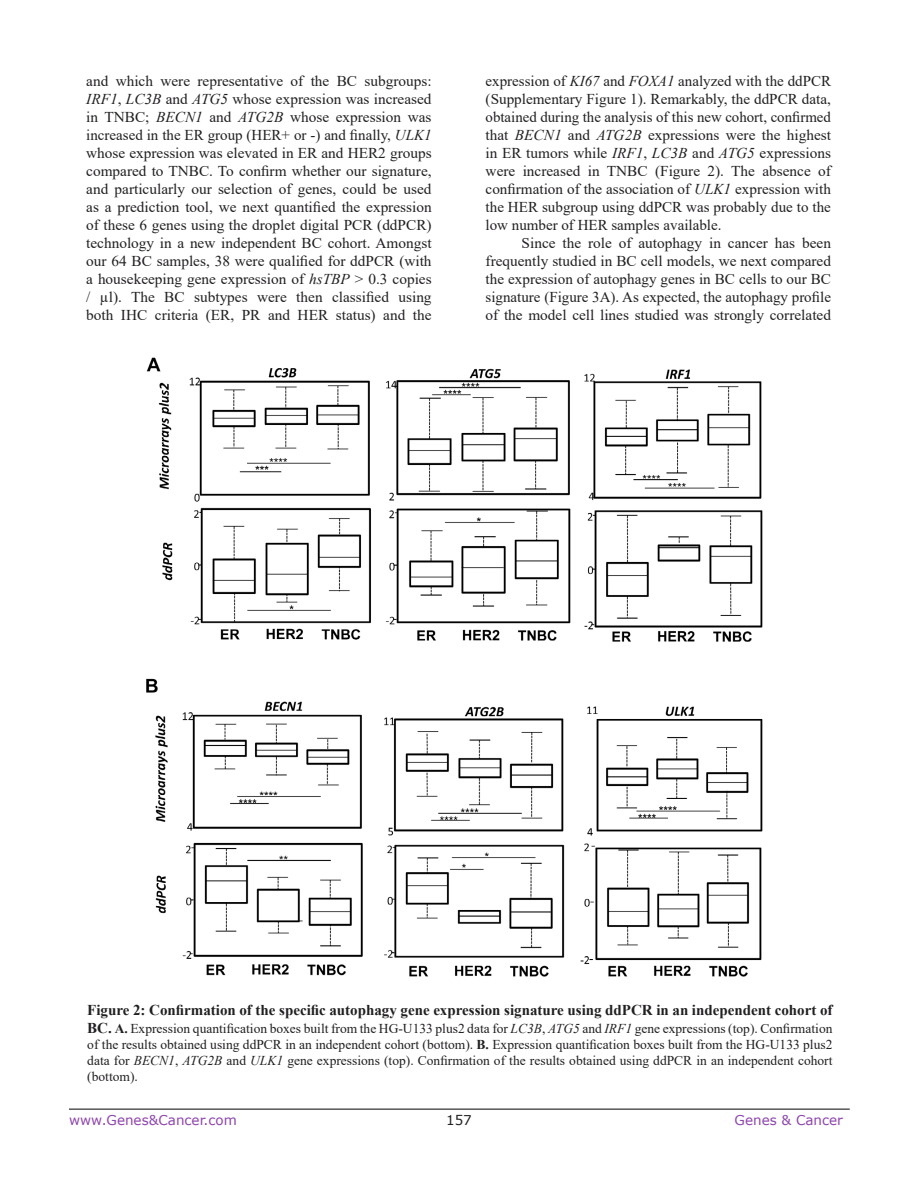
<style>
.page{position:relative;width:918px;height:1188px;background:#fff}
.page>*{position:absolute;margin:0;border:0;box-sizing:border-box;transform-origin:0 0}
.t1{font:15px/18px "Times New Roman";color:#221f22;text-align:justify}
.t2{font:700 15px "Times New Roman";color:#221f22}
.t3{font:13.5px/16.2px "Times New Roman";color:#221f22;text-align:justify}
.t4{font:13.5px "Verdana";color:#8e44ad}
.t5{font:13.5px "Verdana";color:#221f22}
.s1{font-style:italic}
.s2{font-weight:700;font-size:15px}
.s3{font-weight:700}
</style>
<div class="page">
<hr style="left:69px;top:1109px;width:781px;height:1px;background:#000">
<img style="left:146px;top:357px;width:617px;height:620px">
<p class="t1" style="left:86px;top:71px;width:347px">and which were representative of the BC subgroups:<br><span class="s1">IRF1</span>, <span class="s1">LC3B</span> and <span class="s1">ATG5</span> whose expression was increased in TNBC; <span class="s1">BECN1</span> and <span class="s1">ATG2B</span> whose expression was increased in the ER group (HER+ or -) and finally, <span class="s1">ULK1 </span>whose expression was elevated in ER and HER2 groups compared to TNBC. To confirm whether our signature, and particularly our selection of genes, could be used as a prediction tool, we next quantified the expression of these 6 genes using the droplet digital PCR (ddPCR) technology in a new independent BC cohort. Amongst our 64 BC samples, 38 were qualified for ddPCR (with a housekeeping gene expression of <span class="s1">hsTBP</span> &gt; 0.3 copies / µl). The BC subtypes were then classified using both IHC criteria (ER, PR and HER status) and the</p>
<p class="t1" style="left:486px;top:71px;width:347px">expression of <span class="s1">KI67</span> and <span class="s1">FOXA1</span> analyzed with the ddPCR (Supplementary Figure 1). Remarkably, the ddPCR data, obtained during the analysis of this new cohort, confirmed that <span class="s1">BECN1</span> and <span class="s1">ATG2B</span> expressions were the highest in ER tumors while <span class="s1">IRF1</span>, <span class="s1">LC3B</span> and <span class="s1">ATG5</span> expressions were increased in TNBC (Figure 2). The absence of confirmation of the association of <span class="s1">ULK1</span> expression with the HER subgroup using ddPCR was probably due to the low number of HER samples available.</p>
<p class="t1" style="left:486px;top:233px;width:347px;text-indent:36px">Since the role of autophagy in cancer has been frequently studied in BC cell models, we next compared the expression of autophagy genes in BC cells to our BC signature (Figure 3A). As expected, the autophagy profile of the model cell lines studied was strongly correlated</p>
<p class="t2" style="left:87px;top:999px;width:747px">Figure 2: Confirmation of the specific autophagy gene expression signature using ddPCR in an independent cohort of</p>
<p class="t3" style="left:87px;top:1020px;width:747px"><span class="s2">BC.</span> <span class="s3">A.</span> Expression quantification boxes built from the HG-U133 plus2 data for <span class="s1">LC3B</span>, <span class="s1">ATG5</span> and <span class="s1">IRF1</span> gene expressions (top). Confirmation of the results obtained using ddPCR in an independent cohort (bottom). <span class="s3">B.</span> Expression quantification boxes built from the HG-U133 plus2 data for <span class="s1">BECN1</span>, <span class="s1">ATG2B</span> and <span class="s1">ULK1</span> gene expressions (top). Confirmation of the results obtained using ddPCR in an independent cohort (bottom).</p>
<p class="t4" style="left:69px;top:1111px;width:169px">www.Genes&amp;Cancer.com</p>
<p class="t5" style="left:446px;top:1111px;width:27px">157</p>
<p class="t4" style="left:735px;top:1111px;width:110px">Genes &amp; Cancer</p>
</div>
